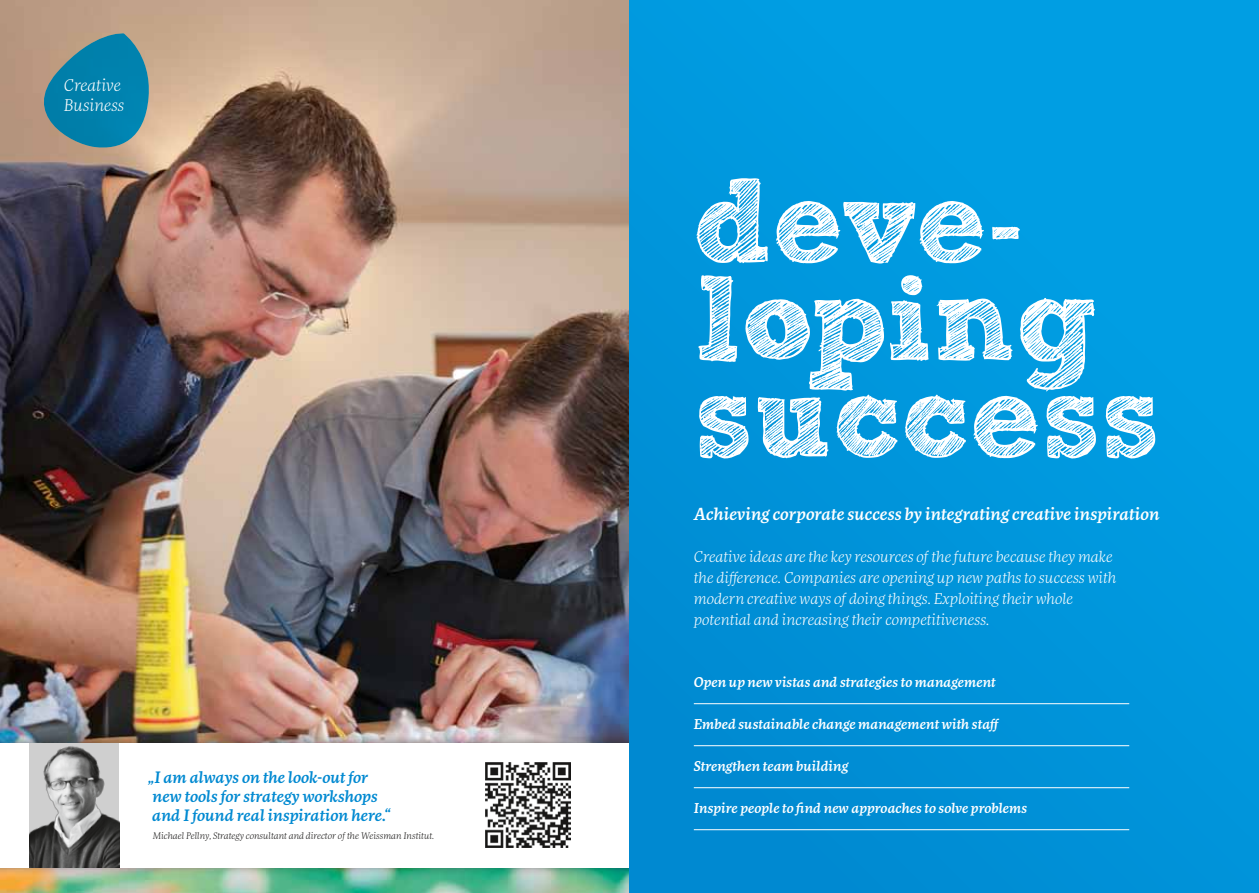
<style>
.page{position:relative;width:1259px;height:893px;background:#fff}
.page>*{position:absolute;margin:0;border:0;box-sizing:border-box;transform-origin:0 0}
.t1{font:120px/97.5px "Sketch Rockwell";color:#fff}
.t2{font:italic 500 16.5px "More OT";color:#fff}
.t3{font:italic 300 16.35px/19.5px "More OT";color:#fff}
.t4{font:italic 500 15.6px/18.8px "More OT";color:#0089d1}
.t5{font:italic 300 15px/21px "More OT";color:#fff}
.t6{font:italic 500 13.5px "More OT";color:#fff}
.t7{font:italic 300 9.15px "More OT";color:#181716}
</style>
<div class="page">
<img style="left:0;top:0;width:629px;height:893px">
<div style="left:0;top:734px;width:639px;height:142px;background:#181716;opacity:.45"></div>
<div style="left:0;top:743px;width:629px;height:124px;background:#fff"></div>
<div style="left:629px;top:0;width:630px;height:893px;background:linear-gradient(to right,#0090d7,#009ce1)"></div>
<hr style="left:694px;top:703px;width:435px;height:1px;background:#fff">
<hr style="left:694px;top:745px;width:435px;height:1px;background:#fff">
<hr style="left:694px;top:787px;width:435px;height:1px;background:#fff">
<hr style="left:694px;top:829px;width:435px;height:1px;background:#fff">
<img style="left:30px;top:743px;width:89px;height:124px">
<svg style="left:28px;top:30px;width:124px;height:120px;background:#4d8c9c"></svg>
<img style="left:486px;top:763px;width:85px;height:84px">
<p class="t3" style="left:64px;top:75px;width:62px">Creative<br>Business</p>
<p class="t4" style="left:148px;top:768px;width:244px">„I am always on the look-out for new tools for strategy workshops and I found real inspiration here.“</p>
<p class="t7" style="left:153px;top:831px;width:283px">Michael Pellny, Strategy consultant and director of the Weissman Institut.</p>
<h1 class="t1" style="left:694px;top:176px;width:467px">deve&shy;loping success</h1>
<p class="t2" style="left:694px;top:504px;width:467px">Achieving corporate success by integrating creative inspiration</p>
<p class="t5" style="left:694px;top:546px;width:424px">Creative ideas are the key resources of the future because they make the difference. Companies are opening up new paths to success with modern creative ways of doing things. Exploiting their whole potential and increasing their competitiveness.</p>
<p class="t6" style="left:694px;top:673px;width:303px">Open up new vistas and strategies to management</p>
<p class="t6" style="left:694px;top:715px;width:308px">Embed sustainable change management with staff</p>
<p class="t6" style="left:694px;top:757px;width:156px">Strengthen team building</p>
<p class="t6" style="left:694px;top:799px;width:335px">Inspire people to find new approaches to solve problems</p>
</div>
